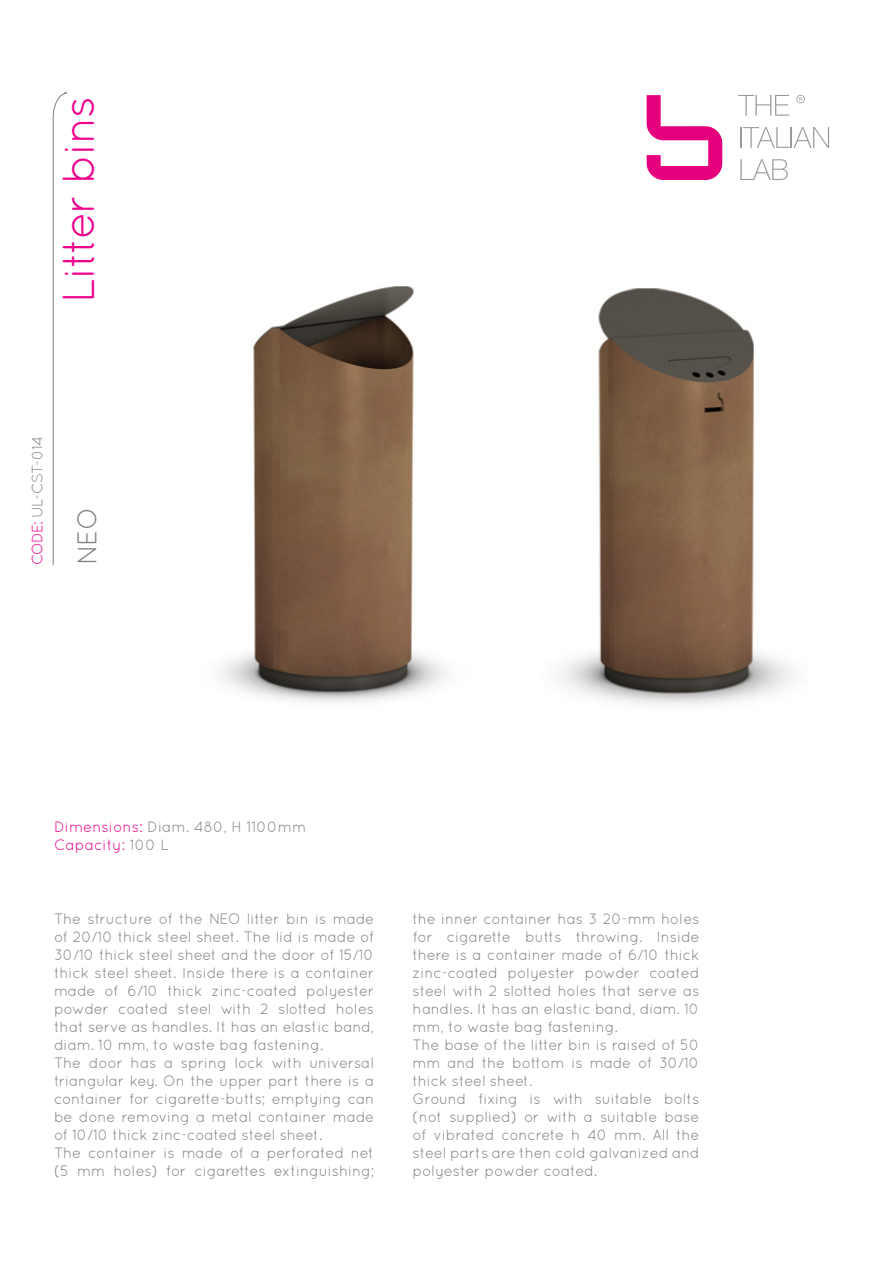
<style>
.page{position:relative;width:893px;height:1263px;background:#fff}
.page>*{position:absolute;margin:0;border:0;box-sizing:border-box;transform-origin:0 0}
.t1{font:45px "Quicksand";letter-spacing:-.03em;color:#ed028c}
.t2{font:27px "Quicksand";color:#808285}
.t3{font:15px/18px "Quicksand";letter-spacing:-.01em;color:#808285;text-align:justify}
.t4{font:15px "Quicksand";letter-spacing:-.05em;color:#808285}
.t5{font:15px "Quicksand";color:#ed0286}
.s1{color:#ed028c}
.s2{color:#808285}
</style>
<div class="page">
<svg style="left:738px;top:95px;width:51px;height:21px"></svg>
<hr style="left:740px;top:127px;width:2px;height:21px;background:#9b9999">
<svg style="left:743px;top:127px;width:86px;height:21px"></svg>
<svg style="left:740px;top:159px;width:48px;height:21px"></svg>
<svg style="left:647px;top:95px;width:75px;height:85px"></svg>
<svg style="left:796px;top:95px;width:9px;height:8px"></svg>
<svg style="left:52px;top:92px;width:15px;height:474px"></svg>
<img style="left:220px;top:286px;width:572px;height:419px">
<p class="t1" style="left:53px;top:303px;width:209px;rotate:-90deg">Litter bins</p>
<p class="t4" style="left:29px;top:565px;width:131px;rotate:-90deg"><span class="s1">CODE:</span> UL-CST-014</p>
<p class="t2" style="left:71px;top:565px;width:60px;rotate:-90deg">NEO</p>
<p class="t3" style="left:54px;top:818px;width:254px"><span class="s1">Dimensions:</span> Diam. 480, H 1100mm</p>
<p class="t5" style="left:54px;top:836px;width:117px">Capacity: <span class="s2">100 L</span></p>
<p class="t3" style="left:54px;top:909px;width:322px">The structure of the NEO litter bin is made of 20/10 thick steel sheet. The lid is made of 30/10 thick steel sheet and the door of 15/10 thick steel sheet. Inside there is a container made of 6/10 thick zinc-coated polyester powder coated steel with 2 slotted holes that serve as handles. It has an elastic band, diam. 10 mm, to waste bag fastening.</p>
<p class="t3" style="left:54px;top:1053px;width:322px">The door has a spring lock with universal triangular key. On the upper part there is a container for cigarette-butts; emptying can be done removing a metal container made of 10/10 thick zinc-coated steel sheet.</p>
<p class="t3" style="left:54px;top:1143px;width:322px">The container is made of a perforated net (5 mm holes) for cigarettes extinguishing;</p>
<p class="t3" style="left:412px;top:909px;width:289px">the inner container has 3 20-mm holes for cigarette butts throwing. Inside there is a container made of 6/10 thick zinc-coated polyester powder coated steel with 2 slotted holes that serve as handles. It has an elastic band, diam. 10 mm, to waste bag fastening.</p>
<p class="t3" style="left:412px;top:1035px;width:289px">The base of the litter bin is raised of 50 mm and the bottom is made of 30/10 thick steel sheet.</p>
<p class="t3" style="left:412px;top:1089px;width:289px">Ground fixing is with suitable bolts (not supplied) or with a suitable base of vibrated concrete h 40 mm. All the steel parts are then cold galvanized and polyester powder coated.</p>
</div>
